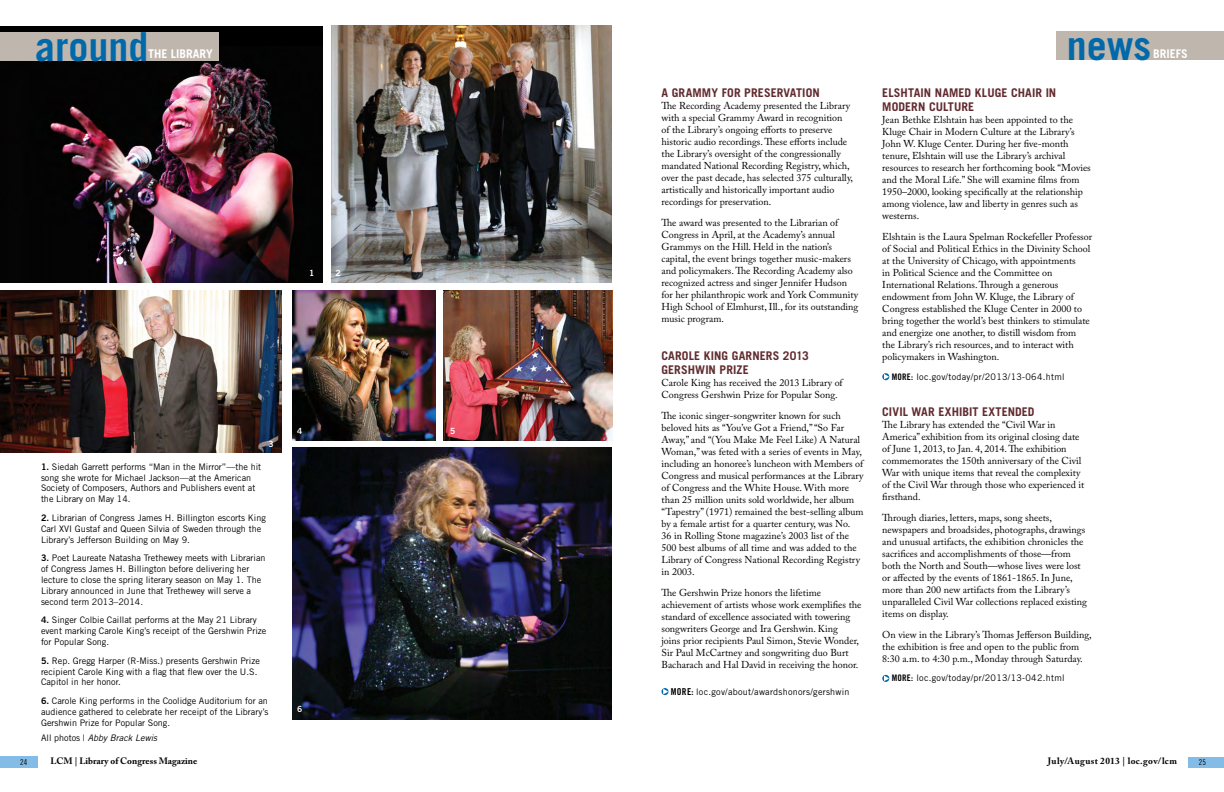
<style>
.page{position:relative;width:1224px;height:792px;background:#fff}
.page>*{position:absolute;margin:0;border:0;box-sizing:border-box;transform-origin:0 0}
.t1{font:700 40px "Trade Gothic";color:#0069aa}
.Header-News_Briefs{font:700 12px/14.4px "Trade Gothic";letter-spacing:.01em;color:#612b2f}
.More_Information{font:700 12px/14.4px "Trade Gothic";letter-spacing:.005em;color:#612b2f}
.t2{font:700 12px "Trade Gothic";color:#fff}
.Text-Dept{font:10px/12px "Adobe Caslon Pro";color:#000}
.t3{font:700 9.2px "Adobe Caslon Pro";letter-spacing:.01em;color:#000}
.t4{font:700 9.2px "Adobe Caslon Pro";letter-spacing:.035em;color:#000}
.photo_caption{font:9px/10.8px "Trade Gothic";color:#000}
.Text-Dept-2{font:9px "Trade Gothic";letter-spacing:.03em;color:#000}
.More_Information-2{font:9px "Trade Gothic";letter-spacing:.03em;color:#000}
.photo_caption-2{font:italic 9px "Trade Gothic";color:#000}
.photo_caption-3{font:8.5px "Trade Gothic Bold Two";color:#fff}
.t5{font:8px "Trade Gothic Cond Eighteen";color:#000}
.s1{font-family:"Trade Gothic Bold Cond Twenty"}
.s2{font-family:"Trade Gothic Bold Cond Twenty";font-size:9.5px}
.s3{font-family:"Trade Gothic Bold Two"}
.s4{font-style:normal}
</style>
<div class="page">
<img style="left:331px;top:26px;width:281px;height:257px">
<div style="left:0;top:26px;width:323px;height:257px;background:#000"></div>
<img style="left:0;top:47px;width:294px;height:236px">
<img style="left:292px;top:447px;width:320px;height:273px">
<div style="left:0;top:32px;width:218px;height:28px;background:#bfb6ad"></div>
<div style="left:1057px;top:32px;width:167px;height:28px;background:#bfb6ad"></div>
<img style="left:444px;top:290px;width:168px;height:151px">
<img style="left:292px;top:290px;width:144px;height:151px">
<img style="left:0;top:290px;width:282px;height:163px">
<svg style="left:882px;top:675px;width:7px;height:7px"></svg>
<svg style="left:882px;top:373px;width:7px;height:7px"></svg>
<svg style="left:662px;top:688px;width:7px;height:7px"></svg>
<div style="left:0;top:757px;width:38px;height:11px;background:#83bce6"></div>
<div style="left:1188px;top:757px;width:36px;height:10px;background:#83bce6"></div>
<p class="t1" style="left:35px;top:22px;width:115px">around</p>
<p class="t2" style="left:148px;top:47px;width:66px">THE LIBRARY</p>
<p class="t1" style="left:1067px;top:21px;width:86px">news</p>
<p class="t2" style="left:1153px;top:46px;width:36px">BRIEFS</p>
<p class="More_Information" style="left:882px;top:85px;width:176px">ELSHTAIN NAMED KLUGE CHAIR IN<br>MODERN CULTURE</p>
<p class="Text-Dept" style="left:882px;top:114px;width:210px">Jean Bethke Elshtain has been appointed to the Kluge Chair in Modern Culture at the Library’s John W. Kluge Center. During her five-month tenure, Elshtain will use the Library’s archival resources to research her forthcoming book “Movies and the Moral Life.” She will examine films from 1950–2000, looking specifically at the relationship among violence, law and liberty in genres such as westerns.</p>
<p class="Text-Dept" style="left:882px;top:231px;width:211px">Elshtain is the Laura Spelman Rockefeller Professor of Social and Political Ethics in the Divinity School at the University of Chicago, with appointments<br>in Political Science and the Committee on International Relations. Through a generous endowment from John W. Kluge, the Library of Congress established the Kluge Center in 2000 to bring together the world’s best thinkers to stimulate and energize one another, to distill wisdom from<br>the Library’s rich resources, and to interact with policymakers in Washington.</p>
<p class="More_Information-2" style="left:892px;top:371px;width:174px"><span class="s1">MORE:</span> loc.gov/today/pr/2013/13-064.html</p>
<p class="Header-News_Briefs" style="left:882px;top:404px;width:154px">CIVIL WAR EXHIBIT EXTENDED</p>
<p class="Text-Dept" style="left:882px;top:418px;width:204px">The Library has extended the “Civil War in America” exhibition from its original closing date of June 1, 2013, to Jan. 4, 2014. The exhibition commemorates the 150th anniversary of the Civil War with unique items that reveal the complexity of the Civil War through those who experienced it firsthand.</p>
<p class="Text-Dept" style="left:882px;top:511px;width:206px">Through diaries, letters, maps, song sheets, newspapers and broadsides, photographs, drawings and unusual artifacts, the exhibition chronicles the sacrifices and accomplishments of those—from both the North and South—whose lives were lost or affected by the events of 1861-1865. In June, more than 200 new artifacts from the Library’s unparalleled Civil War collections replaced existing items on display.</p>
<p class="Text-Dept" style="left:882px;top:628px;width:211px">On view in the Library’s Thomas Jefferson Building, the exhibition is free and open to the public from<br>8:30 a.m. to 4:30 p.m., Monday through Saturday.</p>
<p class="Text-Dept-2" style="left:892px;top:673px;width:174px"><span class="s1">MORE:</span> loc.gov/today/pr/2013/13-042.html</p>
<p class="Header-News_Briefs" style="left:662px;top:85px;width:160px">A GRAMMY FOR PRESERVATION</p>
<p class="Text-Dept" style="left:662px;top:99px;width:193px">The Recording Academy presented the Library with a special Grammy Award in recognition<br>of the Library’s ongoing efforts to preserve historic audio recordings. These efforts include the Library’s oversight of the congressionally mandated National Recording Registry, which, over the past decade, has selected 375 culturally, artistically and historically important audio recordings for preservation.</p>
<p class="Text-Dept" style="left:662px;top:216px;width:198px">The award was presented to the Librarian of Congress in April, at the Academy’s annual Grammys on the Hill. Held in the nation’s capital, the event brings together music-makers and policymakers. The Recording Academy also recognized actress and singer Jennifer Hudson for her philanthropic work and York Community High School of Elmhurst, Ill., for its outstanding music program.</p>
<p class="Header-News_Briefs" style="left:662px;top:348px;width:149px">CAROLE KING GARNERS 2013<br>GERSHWIN PRIZE</p>
<p class="Text-Dept" style="left:662px;top:377px;width:183px">Carole King has received the 2013 Library of<br>Congress Gershwin Prize for Popular Song.</p>
<p class="Text-Dept" style="left:662px;top:410px;width:204px">The iconic singer-songwriter known for such beloved hits as “You’ve Got a Friend,” “So Far Away,” and “(You Make Me Feel Like) A Natural Woman,” was feted with a series of events in May, including an honoree’s luncheon with Members of Congress and musical performances at the Library of Congress and the White House. With more than 25 million units sold worldwide, her album “Tapestry” (1971) remained the best-selling album by a female artist for a quarter century, was No.<br>36 in Rolling Stone magazine’s 2003 list of the 500 best albums of all time and was added to the Library of Congress National Recording Registry in 2003.</p>
<p class="Text-Dept" style="left:662px;top:587px;width:202px">The Gershwin Prize honors the lifetime achievement of artists whose work exemplifies the standard of excellence associated with towering songwriters George and Ira Gershwin. King<br>joins prior recipients Paul Simon, Stevie Wonder, Sir Paul McCartney and songwriting duo Burt Bacharach and Hal David in receiving the honor.</p>
<p class="Text-Dept-2" style="left:671px;top:686px;width:180px"><span class="s2">MORE:</span> loc.gov/about/awardshonors/gershwin</p>
<p class="photo_caption-3" style="left:309px;top:268px;width:7px">1</p>
<p class="photo_caption-3" style="left:336px;top:268px;width:7px">2</p>
<p class="photo_caption-3" style="left:297px;top:426px;width:7px">4</p>
<p class="photo_caption-3" style="left:450px;top:426px;width:7px">5</p>
<p class="photo_caption-3" style="left:268px;top:439px;width:7px">3</p>
<p class="photo_caption" style="left:41px;top:461px;width:222px"><span class="s3">1.</span> Siedah Garrett performs “Man in the Mirror”—the hit song she wrote for Michael Jackson—at the American Society of Composers, Authors and Publishers event at the Library on May 14.</p>
<p class="photo_caption" style="left:41px;top:512px;width:226px"><span class="s3">2.</span> Librarian of Congress James H. Billington escorts King<br>Carl XVI Gustaf and Queen Silvia of Sweden through the<br>Library’s Jefferson Building on May 9.</p>
<p class="photo_caption" style="left:41px;top:553px;width:226px"><span class="s3">3.</span> Poet Laureate Natasha Trethewey meets with Librarian of Congress James H. Billington before delivering her lecture to close the spring literary season on May 1. The Library announced in June that Trethewey will serve a second term 2013–2014.</p>
<p class="photo_caption" style="left:41px;top:615px;width:227px"><span class="s3">4.</span> Singer Colbie Caillat performs at the May 21 Library event marking Carole King’s receipt of the Gershwin Prize for Popular Song.</p>
<p class="photo_caption" style="left:41px;top:655px;width:220px"><span class="s3">5.</span> Rep. Gregg Harper (R-Miss.) presents Gershwin Prize recipient Carole King with a flag that flew over the U.S.<br>Capitol in her honor.</p>
<p class="photo_caption" style="left:41px;top:696px;width:229px;text-align:justify"><span class="s3">6.</span> Carole King performs in the Coolidge Auditorium for an audience gathered to celebrate her receipt of the Library’s Gershwin Prize for Popular Song.</p>
<p class="photo_caption-2" style="left:41px;top:732px;width:118px"><span class="s4">All photos |</span> Abby Brack Lewis</p>
<p class="photo_caption-3" style="left:297px;top:704px;width:7px">6</p>
<p class="t5" style="left:20px;top:758px;width:9px">24</p>
<p class="t3" style="left:50px;top:755px;width:148px">LCM | Library of Congress Magazine</p>
<p class="t4" style="left:1048px;top:755px;width:130px">July/August 2013 | loc.gov/lcm</p>
<p class="t5" style="left:1199px;top:758px;width:9px">25</p>
</div>
